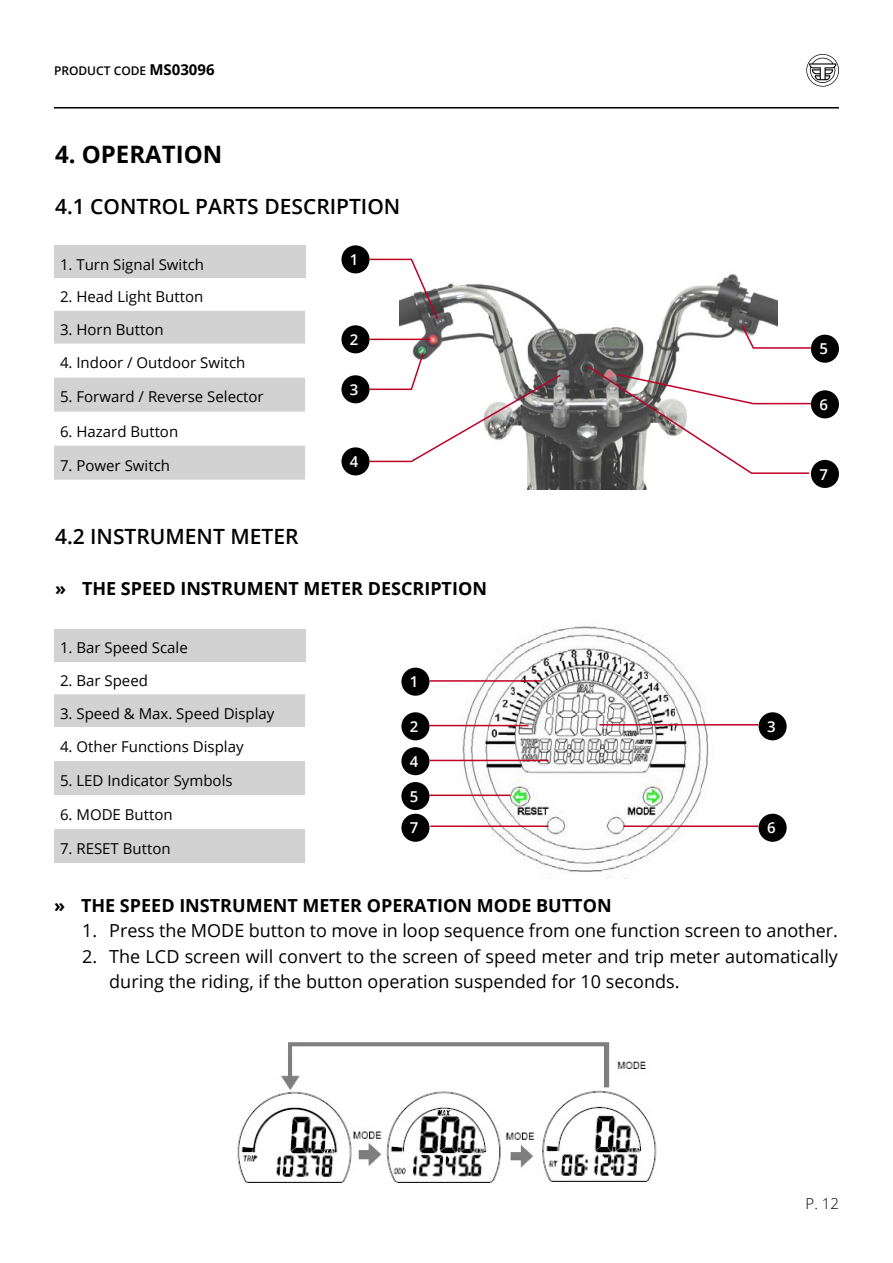
<style>
.page{position:relative;width:893px;height:1263px;background:#fff}
.page>*{position:absolute;margin:0;border:0;box-sizing:border-box;transform-origin:0 0}
.t1{font:700 24px "Open Sans";color:#000}
.t2{font:600 21px "Open Sans";color:#000}
.t3{font:18px/25.5px "Open Sans";color:#000}
.t4{font:700 18px "Open Sans";color:#000}
.t5{font:15px "Open Sans";color:#000}
.t6{font:600 15px/31.7px "Open Sans";color:#fff}
.t7{font:300 15px "Open Sans";color:#000}
.t8{font:600 12px "Open Sans";color:#000}
.s1{font-weight:700;font-size:15px}
</style>
<div class="page">
<hr style="left:54px;top:107px;width:785px;height:2px;background:#000">
<svg style="left:806px;top:54px;width:33px;height:33px"></svg>
<div style="left:54px;top:245px;width:251px;height:33px;background:#d2d2d2"></div>
<svg style="left:54px;top:311px;width:251px;height:169px"></svg>
<img style="left:400px;top:274px;width:377px;height:215px">
<div style="left:341px;top:245px;width:29px;height:28px;background:#000;border-radius:50%"></div>
<svg style="left:368px;top:258px;width:71px;height:63px"></svg>
<div style="left:341px;top:325px;width:29px;height:28px;background:#000;border-radius:50%"></div>
<hr style="left:370px;top:339px;width:61px;height:1px;background:#be0027">
<div style="left:341px;top:375px;width:29px;height:28px;background:#000;border-radius:50%"></div>
<div style="left:341px;top:447px;width:29px;height:28px;background:#000;border-radius:50%"></div>
<svg style="left:368px;top:351px;width:194px;height:112px"></svg>
<div style="left:811px;top:335px;width:28px;height:28px;background:#000;border-radius:50%"></div>
<svg style="left:740px;top:323px;width:72px;height:26px"></svg>
<div style="left:811px;top:390px;width:28px;height:28px;background:#000;border-radius:50%"></div>
<div style="left:811px;top:460px;width:28px;height:28px;background:#000;border-radius:50%"></div>
<svg style="left:586px;top:365px;width:226px;height:110px"></svg>
<div style="left:54px;top:629px;width:251px;height:32px;background:#d2d2d2"></div>
<svg style="left:54px;top:694px;width:251px;height:169px"></svg>
<img style="left:458px;top:626px;width:256px;height:253px">
<img style="left:237px;top:1042px;width:420px;height:141px">
<div style="left:401px;top:668px;width:28px;height:28px;background:#000;border-radius:50%"></div>
<hr style="left:429px;top:680px;width:113px;height:2px;background:#be0027">
<div style="left:401px;top:712px;width:28px;height:28px;background:#000;border-radius:50%"></div>
<hr style="left:429px;top:725px;width:100px;height:1px;background:#be0027">
<div style="left:401px;top:747px;width:28px;height:28px;background:#000;border-radius:50%"></div>
<hr style="left:429px;top:760px;width:120px;height:1px;background:#be0027">
<div style="left:401px;top:782px;width:28px;height:28px;background:#000;border-radius:50%"></div>
<hr style="left:429px;top:794px;width:81px;height:2px;background:#be0027">
<div style="left:401px;top:814px;width:28px;height:28px;background:#000;border-radius:50%"></div>
<hr style="left:430px;top:825px;width:119px;height:2px;background:#be0027">
<div style="left:759px;top:712px;width:28px;height:28px;background:#000;border-radius:50%"></div>
<hr style="left:599px;top:724px;width:160px;height:1px;background:#be0027">
<div style="left:759px;top:814px;width:28px;height:28px;background:#000;border-radius:50%"></div>
<hr style="left:623px;top:825px;width:136px;height:2px;background:#be0027">
<p class="t8" style="left:54px;top:63px;width:162px">PRODUCT CODE <span class="s1">MS03096</span></p>
<h1 class="t1" style="left:55px;top:137px;width:169px">4. OPERATION</h1>
<h2 class="t2" style="left:55px;top:192px;width:347px">4.1 CONTROL PARTS DESCRIPTION</h2>
<p class="t5" style="left:60px;top:254px;width:146px">1. Turn Signal Switch</p>
<p class="t5" style="left:60px;top:287px;width:145px">2. Head Light Button</p>
<p class="t5" style="left:60px;top:319px;width:105px">3. Horn Button</p>
<p class="t5" style="left:60px;top:353px;width:187px">4. Indoor / Outdoor Switch</p>
<p class="t5" style="left:60px;top:387px;width:205px">5. Forward / Reverse Selector</p>
<p class="t5" style="left:60px;top:421px;width:120px">6. Hazard Button</p>
<p class="t5" style="left:60px;top:455px;width:112px">7. Power Switch</p>
<p class="t6" style="left:350px;top:244px;width:10px">1</p>
<p class="t6" style="left:350px;top:323px;width:10px">2</p>
<p class="t6" style="left:350px;top:373px;width:10px">3</p>
<p class="t6" style="left:350px;top:446px;width:10px">4</p>
<h2 class="t2" style="left:55px;top:522px;width:245px">4.2 INSTRUMENT METER</h2>
<p class="t4" style="left:55px;top:576px;width:433px">» THE SPEED INSTRUMENT METER DESCRIPTION</p>
<p class="t5" style="left:60px;top:637px;width:129px">1. Bar Speed Scale</p>
<p class="t5" style="left:60px;top:670px;width:90px">2. Bar Speed</p>
<p class="t5" style="left:60px;top:703px;width:216px">3. Speed &amp; Max. Speed Display</p>
<p class="t5" style="left:60px;top:736px;width:185px">4. Other Functions Display</p>
<p class="t5" style="left:60px;top:770px;width:174px">5. LED Indicator Symbols</p>
<p class="t5" style="left:60px;top:804px;width:114px">6. MODE Button</p>
<p class="t5" style="left:60px;top:838px;width:112px">7. RESET Button</p>
<p class="t6" style="left:410px;top:666px;width:10px">1</p>
<p class="t6" style="left:410px;top:710px;width:10px">2</p>
<p class="t6" style="left:410px;top:745px;width:10px">4</p>
<p class="t6" style="left:410px;top:780px;width:10px">5<br>7</p>
<p class="t6" style="left:819px;top:333px;width:10px">5</p>
<p class="t6" style="left:819px;top:388px;width:10px">6</p>
<p class="t6" style="left:819px;top:458px;width:10px">7</p>
<p class="t6" style="left:767px;top:710px;width:10px">3</p>
<p class="t6" style="left:767px;top:812px;width:10px">6</p>
<p class="t4" style="left:54px;top:893px;width:559px">» THE SPEED INSTRUMENT METER OPERATION MODE BUTTON</p>
<p class="t3" style="left:82px;top:918px;width:757px">1. Press the MODE button to move in loop sequence from one function screen to another.</p>
<p class="t3" style="left:109px;top:943px;width:730px;text-indent:-27px">2. The LCD screen will convert to the screen of speed meter and trip meter automatically during the riding, if the button operation suspended for 10 seconds.</p>
<p class="t7" style="left:806px;top:1193px;width:35px">P. 12</p>
</div>
